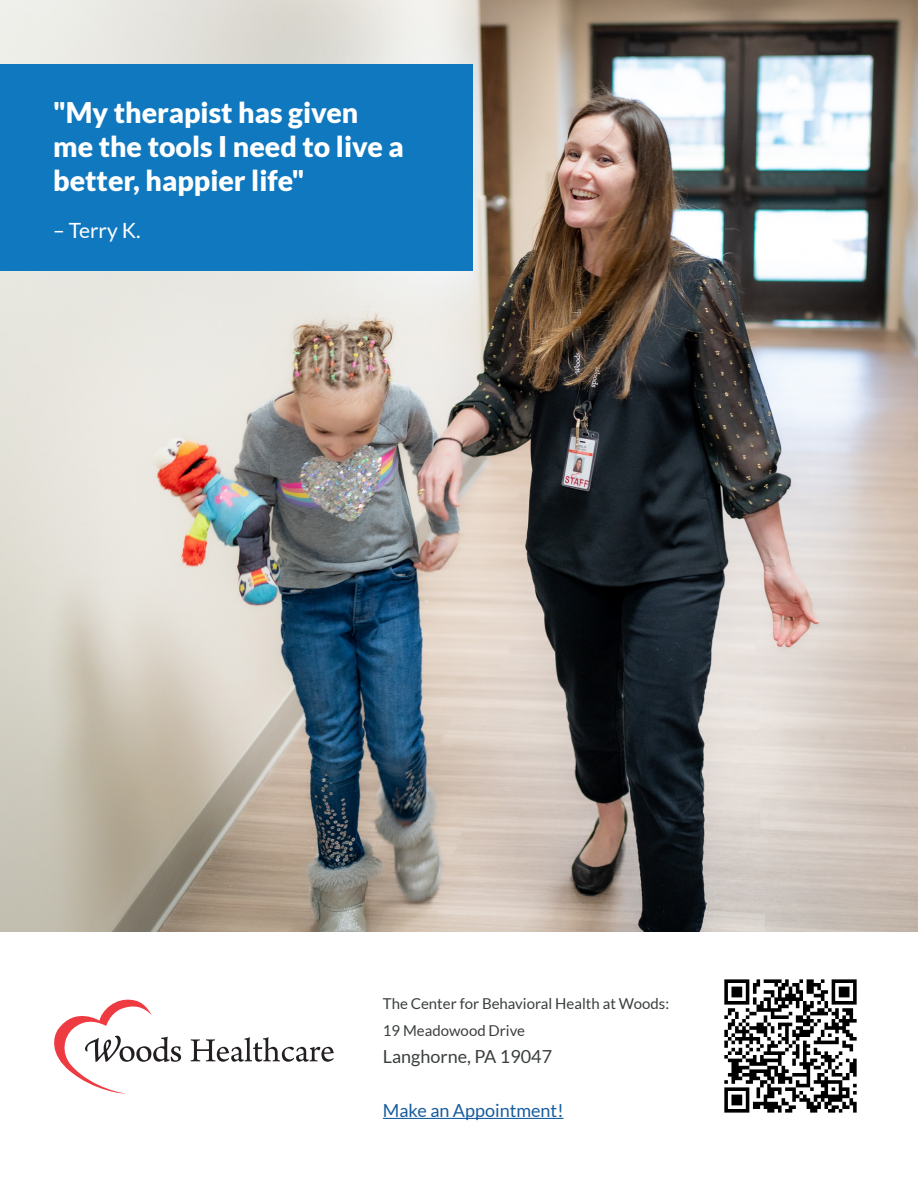
<style>
.page{position:relative;width:918px;height:1188px;background:#fff}
.page>*{position:absolute;margin:0;border:0;box-sizing:border-box;transform-origin:0 0}
.t1{font:900 28.5px/34.2px "Lato";color:#fff}
.t2{font:21px "Lato";color:#fff}
.Body_Copy{font:18px "Lato";color:#175d9e}
.Body_Copy-2{font:18px "Lato";color:#3b3e3f}
.Body_Copy-3{font:15px "Lato";color:#3b3e3f}
</style>
<div class="page">
<img style="left:0;top:0;width:918px;height:931px">
<hr style="left:383px;top:1118px;width:181px;height:1px;background:#175d9e">
<img style="left:724px;top:979px;width:133px;height:134px">
<svg style="left:54px;top:1000px;width:127px;height:94px"></svg>
<svg style="left:191px;top:1037px;width:143px;height:25px"></svg>
<div style="left:0;top:64px;width:472px;height:206px;background:#1078bf"></div>
<h1 class="t1" style="left:53px;top:95px;width:352px">"My therapist has given me the tools I need to live a better, happier life"</h1>
<h2 class="t2" style="left:53px;top:218px;width:89px">– Terry K.</h2>
<p class="Body_Copy-3" style="left:383px;top:995px;width:288px">The Center for Behavioral Health at Woods:</p>
<p class="Body_Copy-3" style="left:383px;top:1022px;width:144px">19 Meadowood Drive</p>
<p class="Body_Copy-2" style="left:383px;top:1047px;width:171px">Langhorne, PA 19047</p>
<p class="Body_Copy" style="left:383px;top:1101px;width:182px">Make an Appointment!</p>
</div>
